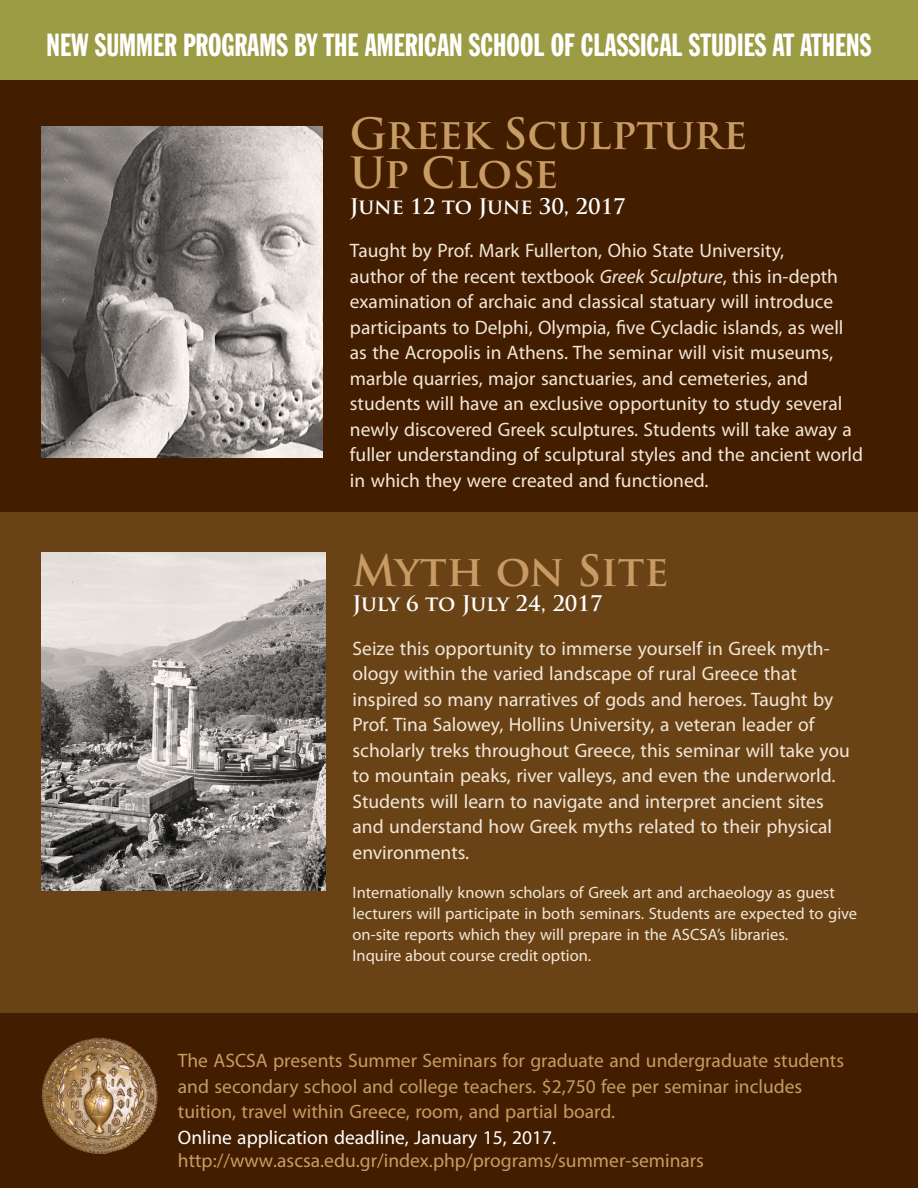
<style>
.page{position:relative;width:918px;height:1188px;background:#fff}
.page>*{position:absolute;margin:0;border:0;box-sizing:border-box;transform-origin:0 0}
.t1{font:700 42px/39px "Trajan Pro";color:#c79b63}
.t2{font:31.5px "Franklin Gothic Extra Cond";color:#fff}
.dates{font:700 21px "Trajan Pro";color:#fff}
.text{font:19.5px/25.5px "Myriad Pro";color:#f2e7d8}
.text-2{font:19.5px/25.5px "Myriad Pro";color:#c79b63}
.text-3{font:16.5px/21px "Myriad Pro";color:#f2e7d8}
.s1{font-style:italic}
.s2{color:#fff}
</style>
<div class="page">
<div style="left:0;top:933px;width:918px;height:255px;background:#421d00"></div>
<div style="left:0;top:512px;width:918px;height:500px;background:#694316"></div>
<div style="left:0;top:76px;width:918px;height:436px;background:#421d00"></div>
<img style="left:42px;top:553px;width:284px;height:337px">
<div style="left:0;top:0;width:918px;height:80px;background:#9b9c44"></div>
<img style="left:41px;top:127px;width:281px;height:331px">
<img style="left:41px;top:1038px;width:117px;height:116px">
<p class="t2" style="left:47px;top:28px;width:826px">NEW SUMMER PROGRAMS BY THE AMERICAN SCHOOL OF CLASSICAL STUDIES AT ATHENS</p>
<p class="t1" style="left:350px;top:115px;width:399px">Greek Sculpture<br>Up Close</p>
<p class="dates" style="left:350px;top:193px;width:278px">June 12 to June 30, 2017</p>
<p class="text" style="left:350px;top:237px;width:515px">Taught by Prof. Mark Fullerton, Ohio State University,<br>author of the recent textbook <span class="s1">Greek Sculpture</span>, this in-depth examination of archaic and classical statuary will introduce participants to Delphi, Olympia, five Cycladic islands, as well as the Acropolis in Athens. The seminar will visit museums, marble quarries, major sanctuaries, and cemeteries, and students will have an exclusive opportunity to study several newly discovered Greek sculptures. Students will take away a fuller understanding of sculptural styles and the ancient world in which they were created and functioned.</p>
<p class="t1" style="left:353px;top:552px;width:318px">Myth on Site</p>
<p class="dates" style="left:353px;top:590px;width:252px">July 6 to July 24, 2017</p>
<p class="text" style="left:353px;top:635px;width:499px">Seize this opportunity to immerse yourself in Greek myth&shy;ology within the varied landscape of rural Greece that inspired so many narratives of gods and heroes. Taught by Prof. Tina Salowey, Hollins University, a veteran leader of scholarly treks throughout Greece, this seminar will take you to mountain peaks, river valleys, and even the underworld.<br>Students will learn to navigate and interpret ancient sites and understand how Greek myths related to their physical environments.</p>
<p class="text-3" style="left:353px;top:881px;width:506px">Internationally known scholars of Greek art and archaeology as guest lecturers will participate in both seminars. Students are expected to give on-site reports which they will prepare in the ASCSA’s libraries.<br>Inquire about course credit option.</p>
<p class="text-2" style="left:178px;top:1048px;width:668px">The ASCSA presents Summer Seminars for graduate and undergraduate students and secondary school and college teachers. $2,750 fee per seminar includes tuition, travel within Greece, room, and partial board.</p>
<p class="text-2" style="left:178px;top:1125px;width:528px;line-height:23.4px"><span class="s2">Online application deadline, January 15, 2017. </span>http://www.ascsa.edu.gr/index.php/programs/summer-seminars</p>
</div>
